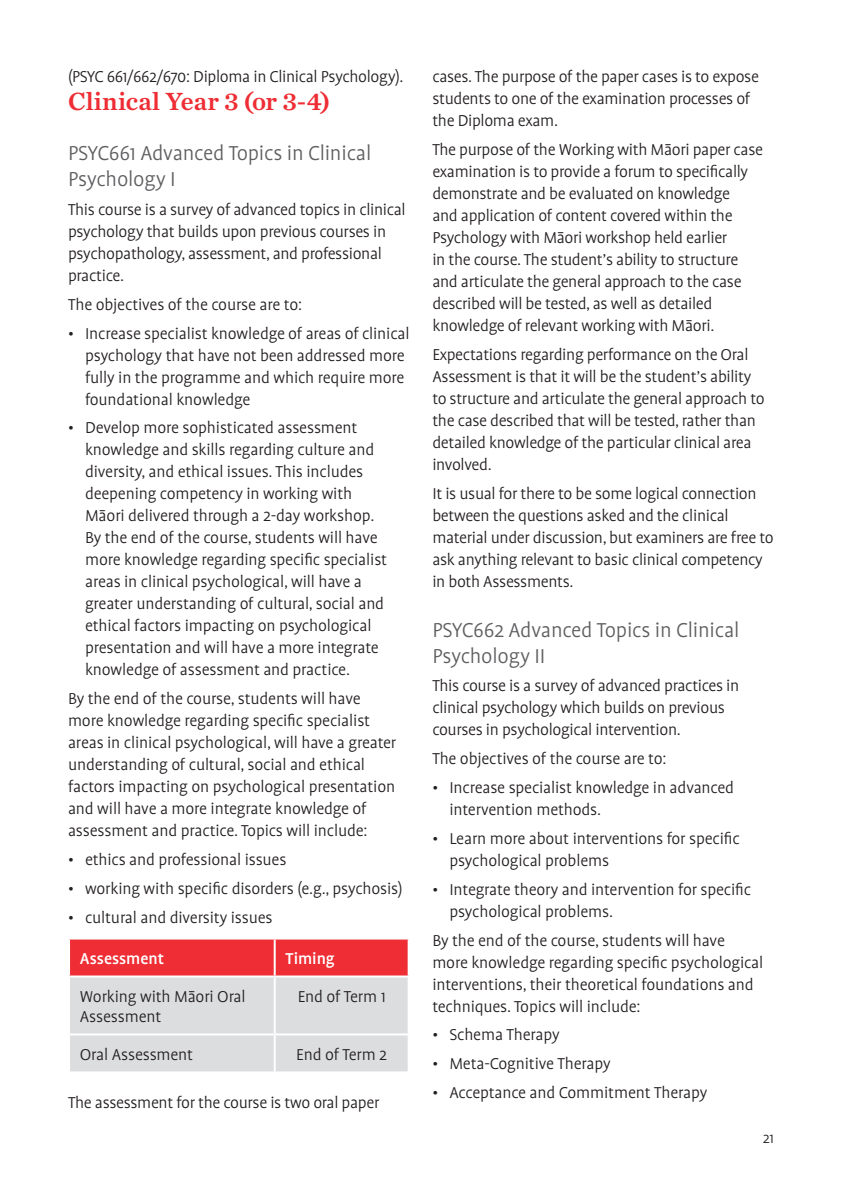
<style>
.page{position:relative;width:842px;height:1191px;background:#fff}
.page>*{position:absolute;margin:0;border:0;box-sizing:border-box;transform-origin:0 0}
.Subhead_4{font:26px "Chronicle Text G2 Semi";letter-spacing:.005em;color:#ee2d34}
.t1{font:300 23px/26px "Profile Pro";letter-spacing:-.01em;color:#5f5f62}
.Subhead_4-2{font:300 18px/22px "Profile Pro";letter-spacing:-.015em;color:#231f20}
.Body_table{font:300 18px/20px "Profile Pro";letter-spacing:-.01em;color:#231f20}
.Table_head{font:500 18px "Profile Pro";letter-spacing:-.005em;color:#fff}
.t2{font:300 16px "Profile Pro";color:#231f20}
</style>
<div class="page">
<svg style="left:70px;top:939px;width:338px;height:132px;background:#e1acb0"></svg>
<hr style="left:274px;top:977px;width:2px;height:56px;background:#fff">
<hr style="left:274px;top:1035px;width:2px;height:36px;background:#fff">
<hr style="left:274px;top:939px;width:2px;height:36px;background:#fff">
<hr style="left:68px;top:975px;width:207px;height:2px;background:#fff">
<hr style="left:275px;top:975px;width:135px;height:2px;background:#fff">
<hr style="left:68px;top:1033px;width:207px;height:2px;background:#fff">
<hr style="left:275px;top:1033px;width:135px;height:2px;background:#fff">
<p class="Subhead_4-2" style="left:68px;top:66px;width:337px">(PSYC 661/662/670: Diploma in Clinical Psychology).</p>
<p class="Subhead_4" style="left:68px;top:81px;width:264px">Clinical Year 3 (or 3-4)</p>
<h3 class="t1" style="left:68px;top:141px;width:305px">PSYC661 Advanced Topics in Clinical<br>Psychology I</h3>
<p class="Subhead_4-2" style="left:68px;top:199px;width:339px">This course is a survey of advanced topics in clinical psychology that builds upon previous courses in psychopathology, assessment, and professional practice.</p>
<p class="Subhead_4-2" style="left:68px;top:294px;width:236px">The objectives of the course are to:</p>
<p class="Subhead_4-2" style="left:85px;top:323px;width:326px;text-indent:-17px">• Increase specialist knowledge of areas of clinical psychology that have not been addressed more fully in the programme and which require more foundational knowledge</p>
<p class="Subhead_4-2" style="left:85px;top:417px;width:304px;text-indent:-17px">• Develop more sophisticated assessment knowledge and skills regarding culture and diversity, and ethical issues. This includes deepening competency in working with Māori delivered through a 2-day workshop.<br>By the end of the course, students will have more knowledge regarding specific specialist areas in clinical psychological, will have a greater understanding of cultural, social and ethical factors impacting on psychological presentation and will have a more integrate knowledge of assessment and practice.</p>
<p class="Subhead_4-2" style="left:68px;top:688px;width:330px">By the end of the course, students will have more knowledge regarding specific specialist areas in clinical psychological, will have a greater understanding of cultural, social and ethical factors impacting on psychological presentation and will have a more integrate knowledge of assessment and practice. Topics will include:</p>
<p class="Subhead_4-2" style="left:68px;top:849px;width:220px">• ethics and professional issues</p>
<p class="Subhead_4-2" style="left:68px;top:878px;width:336px">• working with specific disorders (e.g., psychosis)</p>
<p class="Subhead_4-2" style="left:68px;top:907px;width:206px">• cultural and diversity issues</p>
<p class="Table_head" style="left:80px;top:948px;width:86px">Assessment</p>
<p class="Table_head" style="left:285px;top:948px;width:51px">Timing</p>
<p class="Body_table" style="left:80px;top:987px;width:167px">Working with Māori Oral<br>Assessment</p>
<p class="Body_table" style="left:298px;top:987px;width:90px">End of Term 1</p>
<p class="Body_table" style="left:80px;top:1045px;width:115px">Oral Assessment</p>
<p class="Body_table" style="left:296px;top:1045px;width:92px">End of Term 2</p>
<p class="Subhead_4-2" style="left:68px;top:1092px;width:313px">The assessment for the course is two oral paper</p>
<p class="Subhead_4-2" style="left:432px;top:66px;width:328px">cases. The purpose of the paper cases is to expose students to one of the examination processes of the Diploma exam.</p>
<p class="Subhead_4-2" style="left:432px;top:139px;width:332px">The purpose of the Working with Māori paper case examination is to provide a forum to specifically demonstrate and be evaluated on knowledge<br>and application of content covered within the Psychology with Māori workshop held earlier<br>in the course. The student’s ability to structure and articulate the general approach to the case described will be tested, as well as detailed knowledge of relevant working with Māori.</p>
<p class="Subhead_4-2" style="left:432px;top:344px;width:334px">Expectations regarding performance on the Oral Assessment is that it will be the student’s ability to structure and articulate the general approach to the case described that will be tested, rather than detailed knowledge of the particular clinical area involved.</p>
<p class="Subhead_4-2" style="left:432px;top:483px;width:343px">It is usual for there to be some logical connection between the questions asked and the clinical material under discussion, but examiners are free to ask anything relevant to basic clinical competency in both Assessments.</p>
<h3 class="t1" style="left:432px;top:617px;width:309px">PSYC662 Advanced Topics in Clinical<br>Psychology II</h3>
<p class="Subhead_4-2" style="left:432px;top:675px;width:309px">This course is a survey of advanced practices in clinical psychology which builds on previous courses in psychological intervention.</p>
<p class="Subhead_4-2" style="left:432px;top:748px;width:236px">The objectives of the course are to:</p>
<p class="Subhead_4-2" style="left:449px;top:777px;width:286px;text-indent:-17px">• Increase specialist knowledge in advanced intervention methods.</p>
<p class="Subhead_4-2" style="left:449px;top:828px;width:292px;text-indent:-17px">• Learn more about interventions for specific psychological problems</p>
<p class="Subhead_4-2" style="left:449px;top:879px;width:303px;text-indent:-17px">• Integrate theory and intervention for specific psychological problems.</p>
<p class="Subhead_4-2" style="left:432px;top:930px;width:333px">By the end of the course, students will have more knowledge regarding specific psychological interventions, their theoretical foundations and techniques. Topics will include:</p>
<p class="Subhead_4-2" style="left:432px;top:1024px;width:129px">• Schema Therapy</p>
<p class="Subhead_4-2" style="left:432px;top:1053px;width:180px">• Meta-Cognitive Therapy</p>
<p class="Subhead_4-2" style="left:432px;top:1082px;width:276px">• Acceptance and Commitment Therapy</p>
<p class="t2" style="left:763px;top:1129px;width:13px">21</p>
</div>
